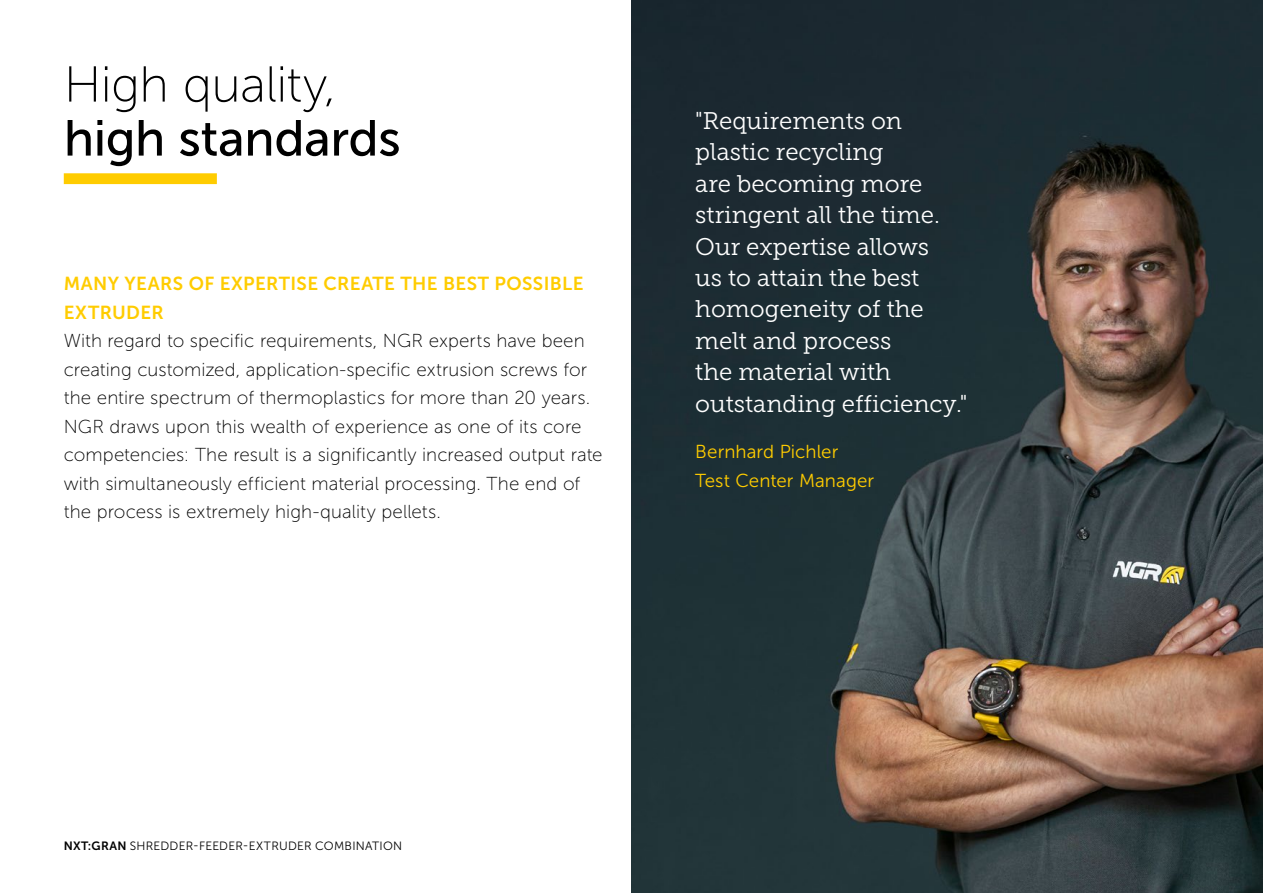
<style>
.page{position:relative;width:1263px;height:893px;background:#fff}
.page>*{position:absolute;margin:0;border:0;box-sizing:border-box;transform-origin:0 0}
.t1{font:50.4px "Museo Sans 500";letter-spacing:-.01em;color:#000}
.t2{font:50.4px "Museo Sans 100";letter-spacing:-.015em;color:#000}
.t3{font:24px/31.5px "Museo Slab 300";color:#fff}
.t4{font:18.75px/28.5px "Museo Sans 100";letter-spacing:.005em;color:#000}
.t5{font:18.75px/28.5px "Museo Sans 700";letter-spacing:.02em;color:#fc0}
.t6{font:18.75px/28.5px "Museo Sans 300";letter-spacing:.005em;color:#fc0}
.t7{font:12px "Museo Sans 300";letter-spacing:.025em;color:#000}
.s1{font-family:"Museo Sans 700"}
</style>
<div class="page">
<img style="left:631px;top:0;width:632px;height:893px">
<div style="left:64px;top:173px;width:153px;height:11px;background:#fc0"></div>
<h1 class="t2" style="left:64px;top:58px;width:274px">High quality,</h1>
<h1 class="t1" style="left:64px;top:111px;width:338px">high standards</h1>
<p class="t3" style="left:695px;top:105px;width:274px">"Requirements on plastic recycling<br>are becoming more stringent all the time.<br>Our expertise allows<br>us to attain the best homogeneity of the melt and process<br>the material with outstanding efficiency."</p>
<p class="t6" style="left:695px;top:437px;width:180px">Bernhard Pichler<br>Test Center Manager</p>
<p class="t5" style="left:64px;top:270px;width:521px">MANY YEARS OF EXPERTISE CREATE THE BEST POSSIBLE<br>EXTRUDER</p>
<p class="t4" style="left:64px;top:327px;width:540px">With regard to specific requirements, NGR experts have been creating customized, application-specific extrusion screws for the entire spectrum of thermoplastics for more than 20 years.<br>NGR draws upon this wealth of experience as one of its core competencies: The result is a significantly increased output rate with simultaneously efficient material processing. The end of the process is extremely high-quality pellets.</p>
<p class="t7" style="left:64px;top:840px;width:340px"><span class="s1">NXT:GRAN</span> SHREDDER-FEEDER-EXTRUDER COMBINATION</p>
</div>
